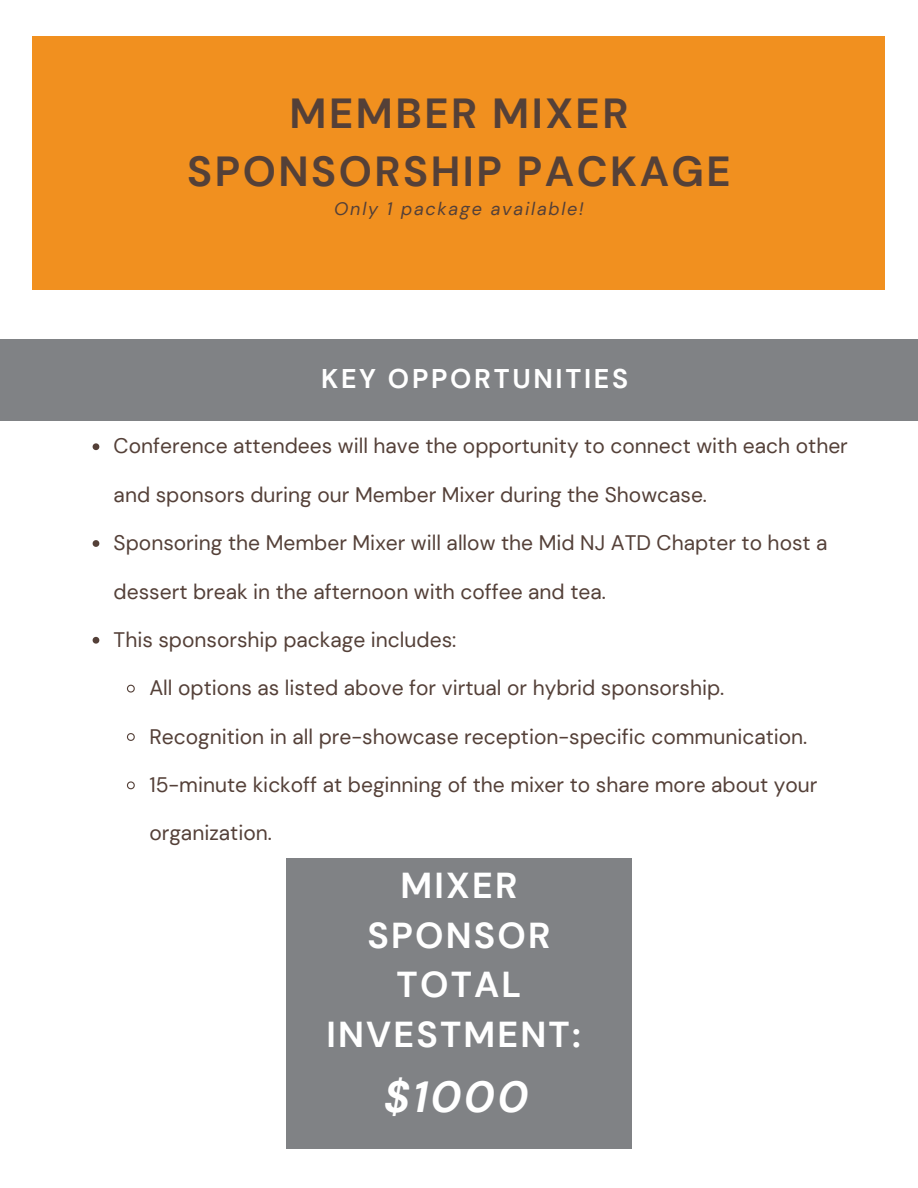
<style>
.page{position:relative;width:918px;height:1188px;background:#fff}
.page>*{position:absolute;margin:0;border:0;box-sizing:border-box;transform-origin:0 0}
.t1{font:italic 700 43.5px "DM Sans";color:#fff}
.t2{font:700 42px "DM Sans";letter-spacing:.06em;color:#544038}
.t3{font:700 36px/49.5px "DM Sans";letter-spacing:.06em;color:#fff;text-align:center}
.t4{font:700 27px "DM Sans";letter-spacing:.1em;color:#fff}
.t5{font:21px "DM Sans";color:#544038}
.t6{font:italic 18px "DM Sans";letter-spacing:.1em;color:#544038}
</style>
<div class="page">
<div style="left:33px;top:36px;width:852px;height:253px;background:#f1901f"></div>
<div style="left:286px;top:858px;width:346px;height:291px;background:#808285"></div>
<div style="left:0;top:339px;width:918px;height:82px;background:#808285"></div>
<svg style="left:93px;top:443px;width:6px;height:7px"></svg>
<svg style="left:93px;top:540px;width:6px;height:7px"></svg>
<svg style="left:93px;top:637px;width:6px;height:7px"></svg>
<svg style="left:126px;top:684px;width:9px;height:9px"></svg>
<svg style="left:127px;top:733px;width:8px;height:8px"></svg>
<svg style="left:126px;top:781px;width:9px;height:9px"></svg>
<p class="t2" style="left:289px;top:87px;width:341px">MEMBER MIXER</p>
<p class="t2" style="left:187px;top:144px;width:545px">SPONSORSHIP PACKAGE</p>
<p class="t6" style="left:334px;top:197px;width:251px">Only 1 package available!</p>
<p class="t4" style="left:321px;top:361px;width:309px">KEY OPPORTUNITIES</p>
<p class="t5" style="left:114px;top:433px;width:736px">Conference attendees will have the opportunity to connect with each other</p>
<p class="t5" style="left:114px;top:481px;width:595px">and sponsors during our Member Mixer during the Showcase.</p>
<p class="t5" style="left:114px;top:529px;width:715px">Sponsoring the Member Mixer will allow the Mid NJ ATD Chapter to host a</p>
<p class="t5" style="left:114px;top:578px;width:494px">dessert break in the afternoon with coffee and tea.</p>
<p class="t5" style="left:114px;top:626px;width:344px">This sponsorship package includes:</p>
<p class="t5" style="left:149px;top:675px;width:576px">All options as listed above for virtual or hybrid sponsorship.</p>
<p class="t5" style="left:149px;top:723px;width:659px">Recognition in all pre-showcase reception-specific communication.</p>
<p class="t5" style="left:149px;top:771px;width:670px">15-minute kickoff at beginning of the mixer to share more about your</p>
<p class="t5" style="left:149px;top:820px;width:124px">organization.</p>
<p class="t3" style="left:401px;top:861px;width:118px">MIXER</p>
<p class="t3" style="left:367px;top:911px;width:185px">SPONSOR<br>TOTAL</p>
<p class="t3" style="left:326px;top:1010px;width:256px">INVESTMENT:</p>
<p class="t1" style="left:384px;top:1069px;width:146px">$1000</p>
</div>
